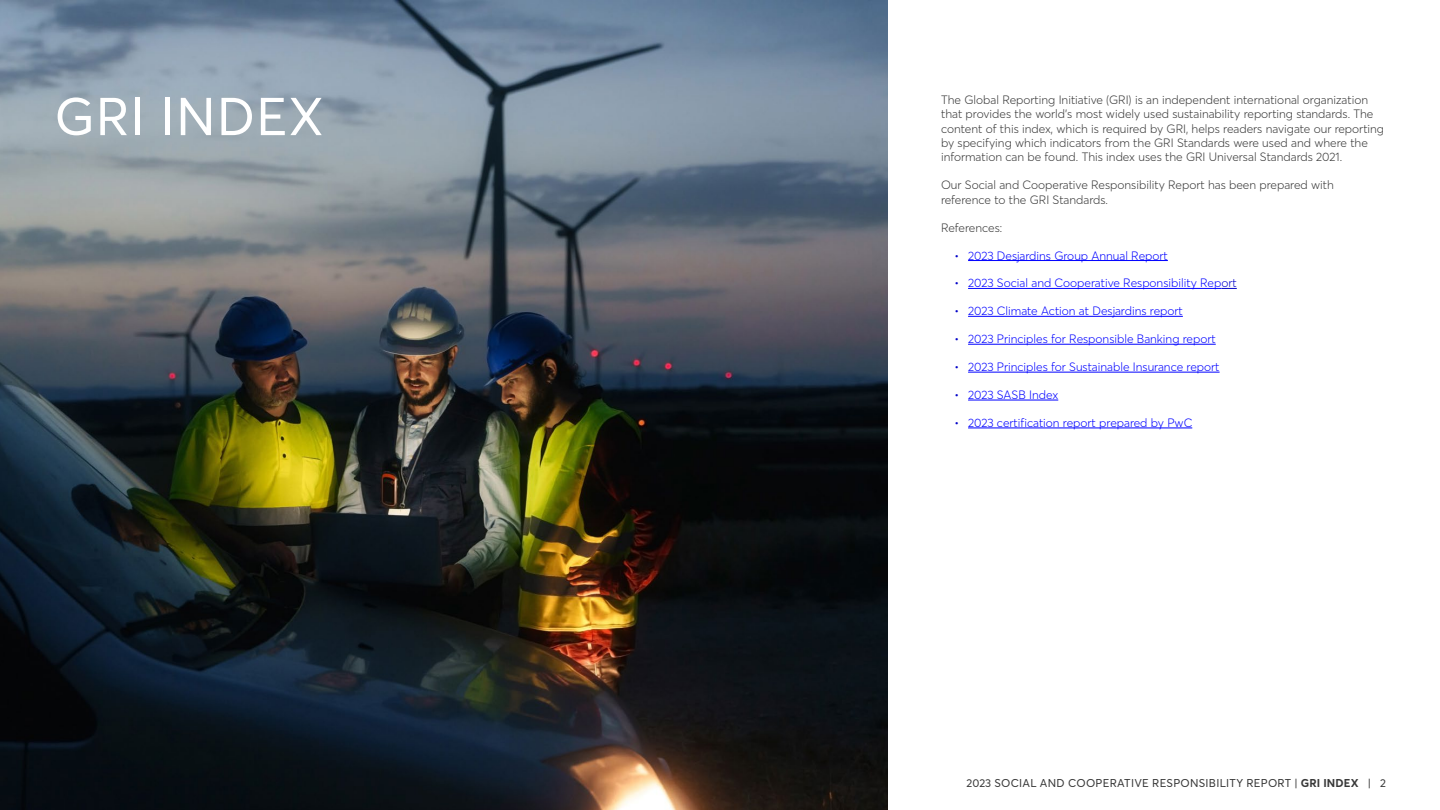
<style>
.page{position:relative;width:1440px;height:810px;background:#fff}
.page>*{position:absolute;margin:0;border:0;box-sizing:border-box;transform-origin:0 0}
.t1{font:52.5px "Desjardins Sans";letter-spacing:.025em;color:#fff}
.TexteCourant{font:300 12px/14.4px "Desjardins Sans";color:#383838}
.t2{font:300 12px "Desjardins Sans";color:#00f}
.t3{font:11.25px "Desjardins Sans";letter-spacing:.025em;color:#383838}
.s1{color:#0000c8}
.s2{font-weight:700}
</style>
<div class="page">
<img style="left:0;top:0;width:887px;height:810px">
<hr style="left:968px;top:260px;width:200px;height:1px;background:#00f">
<hr style="left:968px;top:288px;width:253px;height:1px;background:#00f">
<svg style="left:1221px;top:288px;width:16px;height:1px"></svg>
<hr style="left:968px;top:316px;width:215px;height:1px;background:#00f">
<hr style="left:968px;top:344px;width:248px;height:1px;background:#00f">
<hr style="left:968px;top:372px;width:252px;height:1px;background:#00f">
<hr style="left:968px;top:400px;width:90px;height:1px;background:#00f">
<hr style="left:968px;top:428px;width:224px;height:1px;background:#00f">
<h2 class="t1" style="left:55px;top:85px;width:270px">GRI INDEX</h2>
<p class="TexteCourant" style="left:941px;top:92px;width:444px">The Global Reporting Initiative (GRI) is an independent international organization that provides the world's most widely used sustainability reporting standards. The content of this index, which is required by GRI, helps readers navigate our reporting by specifying which indicators from the GRI Standards were used and where the information can be found. This index uses the GRI Universal Standards 2021.</p>
<p class="TexteCourant" style="left:941px;top:178px;width:394px">Our Social and Cooperative Responsibility Report has been prepared with reference to the GRI Standards.</p>
<p class="TexteCourant" style="left:941px;top:220px;width:63px">References:</p>
<p class="t2" style="left:955px;top:248px;width:215px"><span class="s1">•</span> 2023 Desjardins Group Annual Report</p>
<p class="t2" style="left:955px;top:276px;width:284px"><span class="s1">•</span> 2023 Social and Cooperative Responsibility Rep<span class="s1">ort</span></p>
<p class="t2" style="left:955px;top:304px;width:230px"><span class="s1">•</span> 2023 Climate Action at Desjardins report</p>
<p class="t2" style="left:955px;top:332px;width:263px"><span class="s1">•</span> 2023 Principles for Responsible Banking report</p>
<p class="t2" style="left:955px;top:360px;width:267px"><span class="s1">•</span> 2023 Principles for Sustainable Insurance report</p>
<p class="t2" style="left:955px;top:388px;width:105px"><span class="s1">•</span> 2023 SASB Index</p>
<p class="t2" style="left:955px;top:415px;width:239px"><span class="s1">•</span> 2023 certification report prepared by PwC</p>
<p class="t3" style="left:967px;top:776px;width:421px">2023 SOCIAL AND COOPERATIVE RESPONSIBILITY REPORT | <span class="s2">GRI INDEX</span> | 2</p>
</div>
